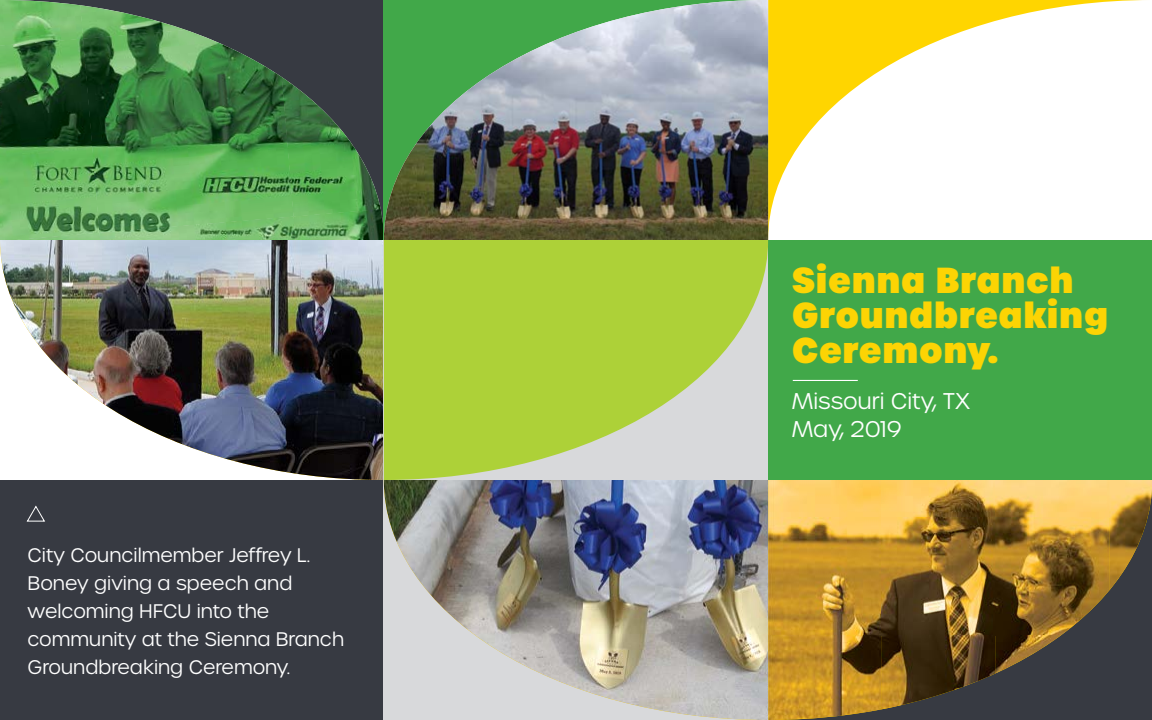
<style>
.page{position:relative;width:1152px;height:720px;background:#fff}
.page>*{position:absolute;margin:0;border:0;box-sizing:border-box;transform-origin:0 0}
.t1{font:800 35px/35px "Urbane";color:#fcd404}
.t2{font:300 22px/28px "Urbane";color:#fff}
.t3{font:300 19px/28px "Urbane";color:#fff}
</style>
<div class="page">
<div style="left:768px;top:240px;width:384px;height:240px;background:#41a849"></div>
<div style="left:0;top:480px;width:384px;height:240px;background:#373a42"></div>
<svg style="left:768px;top:0;width:375px;height:240px"></svg>
<img style="left:0;top:240px;width:384px;height:240px">
<div style="left:83px;top:0;width:301px;height:209px;background:#373a42"></div>
<img style="left:0;top:0;width:83px;height:38px">
<img style="left:80px;top:5px;width:107px;height:33px">
<div style="left:275px;top:0;width:109px;height:23px;background:#373a42"></div>
<img style="left:0;top:38px;width:83px;height:202px">
<img style="left:83px;top:30px;width:211px;height:203px">
<img style="left:282px;top:77px;width:99px;height:139px">
<img style="left:11px;top:233px;width:88px;height:7px">
<img style="left:99px;top:216px;width:194px;height:24px">
<img style="left:293px;top:209px;width:91px;height:31px">
<div style="left:881px;top:590px;width:271px;height:130px;background:#373a42"></div>
<img style="left:768px;top:480px;width:342px;height:155px">
<img style="left:1109px;top:480px;width:43px;height:110px">
<img style="left:768px;top:635px;width:113px;height:85px">
<img style="left:881px;top:635px;width:115px;height:74px">
<img style="left:995px;top:635px;width:67px;height:39px">
<div style="left:1109px;top:682px;width:43px;height:38px;background:#373a42"></div>
<hr style="left:793px;top:380px;width:65px;height:1px;background:#fff">
<svg style="left:26px;top:505px;width:19px;height:17px"></svg>
<img style="left:384px;top:480px;width:384px;height:240px">
<svg style="left:384px;top:240px;width:384px;height:240px;background:#b6d25a"></svg>
<img style="left:384px;top:0;width:384px;height:240px">
<p class="t3" style="left:28px;top:541px;width:318px">City Councilmember Jeffrey L.<br>Boney giving a speech and welcoming HFCU into the community at the Sienna Branch<br>Groundbreaking Ceremony.</p>
<h1 class="t1" style="left:792px;top:263px;width:318px">Sienna Branch<br>Groundbreaking<br>Ceremony.</h1>
<p class="t2" style="left:792px;top:387px;width:179px">Missouri City, TX<br>May, 2019</p>
</div>
